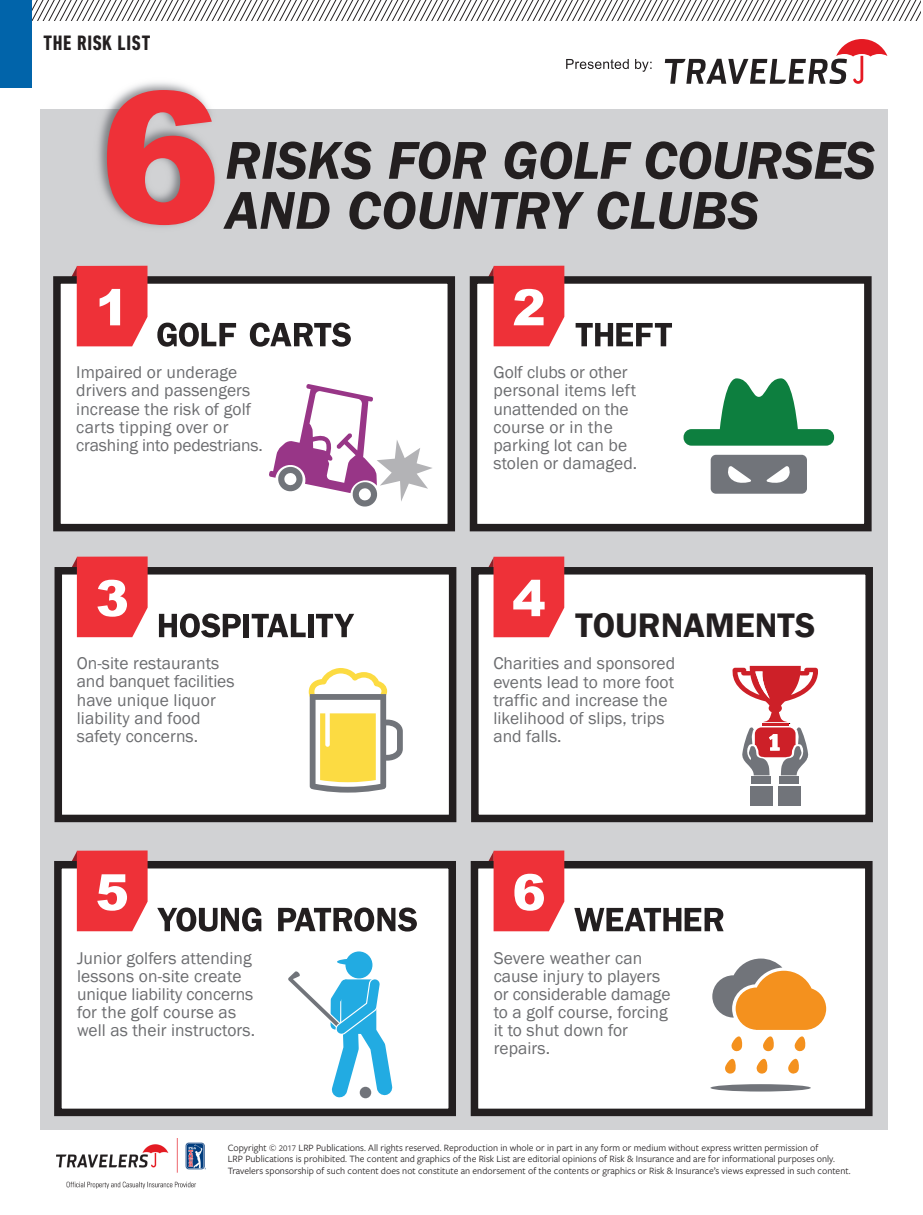
<style>
.page{position:relative;width:923px;height:1215px;background:#fff}
.page>*{position:absolute;margin:0;border:0;box-sizing:border-box;transform-origin:0 0}
.t1{font:italic 600 55px/50px "ITC Franklin Gothic Std";letter-spacing:-.01em;color:#231f20}
.t2{font:600 35px "Franklin Gothic";color:#231f20}
.t3{font:700 condensed 21.25px "DIN Next LT Pro";letter-spacing:.03em;color:#231f20}
.t4{font:17.5px/18.1px "Franklin Gothic";letter-spacing:.005em;color:#6c6d70}
.t5{font:10px/11.2px "Freight Sans Pro";color:#231f20}
.s1{font-size:8.75px}
</style>
<div class="page">
<svg style="left:31px;top:0;width:889px;height:20px"></svg>
<div style="left:0;top:0;width:31px;height:88px;background:#0164aa"></div>
<svg style="left:664px;top:39px;width:223px;height:45px"></svg>
<svg style="left:566px;top:59px;width:85px;height:13px"></svg>
<div style="left:40px;top:109px;width:847px;height:1020px;background:#d1d2d4"></div>
<div style="left:57px;top:280px;width:394px;height:248px;background:#fff"></div>
<div style="left:53px;top:276px;width:402px;height:255px;border:8px solid #231f20"></div>
<svg style="left:69px;top:266px;width:78px;height:80px"></svg>
<svg style="left:157px;top:323px;width:79px;height:24px"></svg>
<svg style="left:250px;top:323px;width:101px;height:24px"></svg>
<svg style="left:269px;top:384px;width:163px;height:123px"></svg>
<div style="left:473px;top:280px;width:394px;height:248px;background:#fff"></div>
<div style="left:470px;top:276px;width:401px;height:255px;border:8px solid #231f20"></div>
<svg style="left:486px;top:266px;width:78px;height:80px"></svg>
<svg style="left:575px;top:323px;width:97px;height:23px"></svg>
<svg style="left:683px;top:378px;width:151px;height:68px"></svg>
<svg style="left:710px;top:455px;width:97px;height:39px;background:#83868b"></svg>
<div style="left:58px;top:571px;width:394px;height:247px;background:#fff"></div>
<div style="left:55px;top:567px;width:401px;height:255px;border:8px solid #231f20"></div>
<svg style="left:69px;top:556px;width:79px;height:81px"></svg>
<svg style="left:159px;top:613px;width:82px;height:25px"></svg>
<div style="left:244px;top:614px;width:5px;height:23px;background:#231f20"></div>
<svg style="left:252px;top:614px;width:54px;height:23px"></svg>
<div style="left:308px;top:614px;width:5px;height:23px;background:#231f20"></div>
<svg style="left:316px;top:614px;width:38px;height:23px"></svg>
<svg style="left:309px;top:668px;width:94px;height:125px"></svg>
<div style="left:475px;top:571px;width:394px;height:247px;background:#fff"></div>
<div style="left:471px;top:567px;width:402px;height:255px;border:8px solid #231f20"></div>
<svg style="left:486px;top:557px;width:78px;height:80px"></svg>
<div style="left:779px;top:777px;width:20px;height:7px;background:#71747a"></div>
<div style="left:777px;top:786px;width:23px;height:20px;background:#71747a"></div>
<div style="left:751px;top:777px;width:20px;height:7px;background:#71747a"></div>
<div style="left:749px;top:786px;width:23px;height:20px;background:#71747a"></div>
<svg style="left:732px;top:666px;width:86px;height:109px"></svg>
<div style="left:58px;top:865px;width:394px;height:247px;background:#fff"></div>
<div style="left:54px;top:861px;width:402px;height:255px;border:8px solid #231f20"></div>
<svg style="left:69px;top:851px;width:79px;height:80px"></svg>
<svg style="left:157px;top:908px;width:104px;height:24px"></svg>
<svg style="left:278px;top:908px;width:139px;height:24px"></svg>
<div style="left:337px;top:959px;width:34px;height:6px;background:#22abe2;border-radius:50%"></div>
<div style="left:345px;top:951px;width:27px;height:27px;background:#22abe2;border-radius:50%"></div>
<svg style="left:288px;top:970px;width:105px;height:128px"></svg>
<div style="left:360px;top:1087px;width:11px;height:11px;background:#71747a;border-radius:50%"></div>
<div style="left:474px;top:865px;width:394px;height:247px;background:#fff"></div>
<div style="left:470px;top:861px;width:402px;height:255px;border:8px solid #231f20"></div>
<svg style="left:486px;top:851px;width:78px;height:80px"></svg>
<svg style="left:574px;top:908px;width:149px;height:23px"></svg>
<svg style="left:788px;top:1059px;width:11px;height:15px"></svg>
<svg style="left:794px;top:1036px;width:11px;height:16px"></svg>
<svg style="left:725px;top:1058px;width:11px;height:16px"></svg>
<svg style="left:731px;top:1036px;width:11px;height:16px"></svg>
<svg style="left:712px;top:959px;width:114px;height:71px"></svg>
<svg style="left:756px;top:1058px;width:11px;height:16px"></svg>
<svg style="left:763px;top:1036px;width:11px;height:15px"></svg>
<div style="left:710px;top:1084px;width:100px;height:8px;background:#71747a;border-radius:50%"></div>
<img style="left:98px;top:82px;width:117px;height:145px">
<svg style="left:107px;top:90px;width:107px;height:135px"></svg>
<img style="left:56px;top:1139px;width:149px;height:49px">
<p class="t3" style="left:44px;top:31px;width:108px">THE RISK LIST</p>
<p class="t1" style="left:225px;top:136px;width:652px">RISKS FOR GOLF COURSES<br>AND COUNTRY CLUBS</p>
<p class="t4" style="left:76px;top:364px;width:188px">Impaired or underage drivers and passengers increase the risk of golf carts tipping over or crashing into pedestrians.</p>
<p class="t4" style="left:493px;top:364px;width:145px">Golf clubs or other personal items left unattended on the course or in the parking lot can be stolen or damaged.</p>
<p class="t2" style="left:575px;top:604px;width:241px">TOURNAMENTS</p>
<p class="t4" style="left:77px;top:655px;width:159px">On-site restaurants and banquet facilities have unique liquor liability and food safety concerns.</p>
<p class="t4" style="left:493px;top:655px;width:183px">Charities and sponsored events lead to more foot traffic and increase the likelihood of slips, trips and falls.</p>
<p class="t4" style="left:77px;top:949px;width:180px">Junior golfers attending lessons on-site create unique liability concerns for the golf course as well as their instructors.</p>
<p class="t4" style="left:493px;top:949px;width:178px">Severe weather can cause injury to players or considerable damage to a golf course, forcing it to shut down for repairs.</p>
<p class="t5" style="left:228px;top:1142px;width:624px">Copyright © <span class="s1">2017</span> LRP Publications. All rights reserved. Reproduction in whole or in part in any form or medium without express written permission of<br>LRP Publications is prohibited. The content and graphics of the Risk List are editorial opinions of Risk &amp; Insurance and are for informational purposes only.<br>Travelers sponsorship of such content does not constitute an endorsement of the contents or graphics or Risk &amp; Insurance’s views expressed in such content.</p>
</div>
